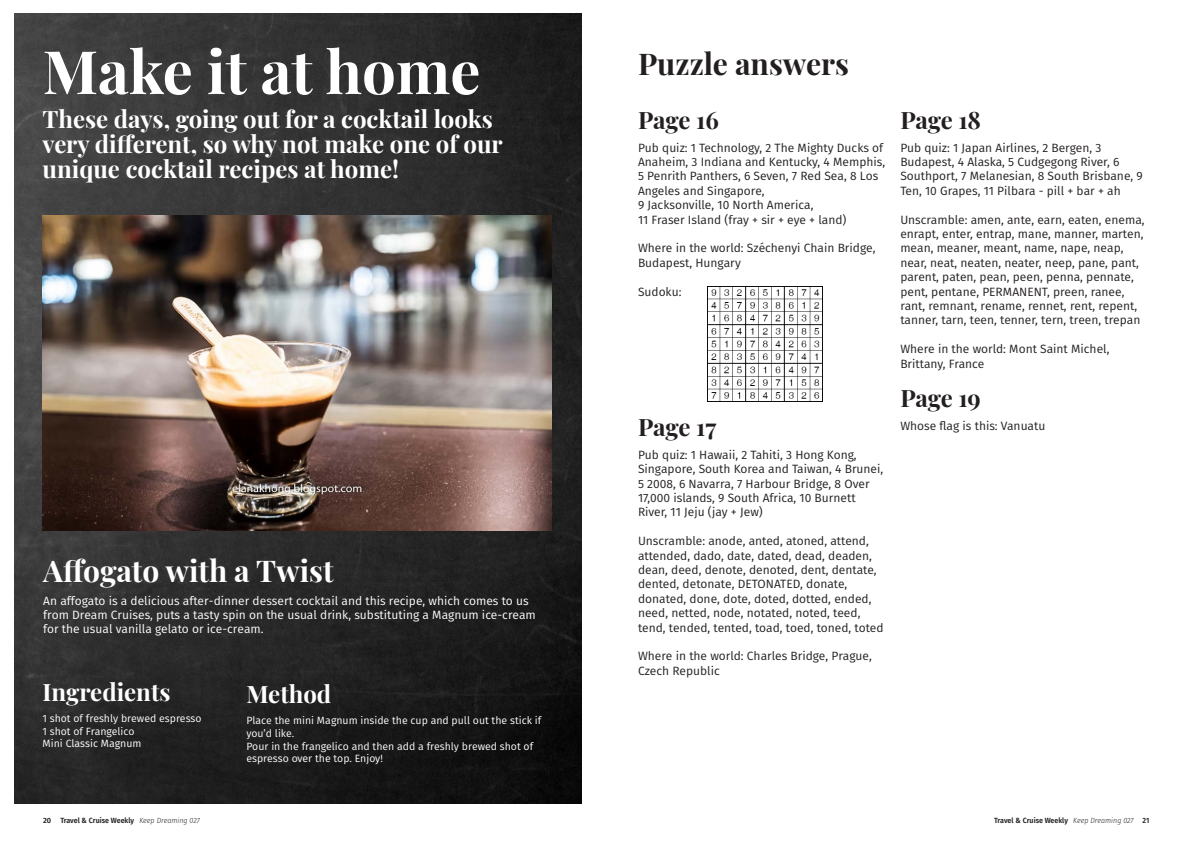
<style>
.page{position:relative;width:1191px;height:842px;background:#fff}
.page>*{position:absolute;margin:0;border:0;box-sizing:border-box;transform-origin:0 0}
.TCW_title{font:700 60px "Playfair Display";color:#fff}
.TCW_headline{font:700 30px "Playfair Display";color:#fff}
.TCW_headline-2{font:700 30px "Playfair Display";color:#231f20}
.TCW_mini_head{font:700 24px/25px "Playfair Display";color:#fff}
.TCW_mini_head-2{font:700 24px "Playfair Display";letter-spacing:-.005em;color:#231f20}
.TCW_body{font:12px/14.4px "Fira Sans";color:#231f20}
.TCW_body-2{font:12px/14.4px "Fira Sans";color:#fff}
.TCW_body-3{font:10.5px/12.6px "Fira Sans";color:#fff}
.t1{font:600 7.5px "Fira Sans";color:#231f20}
.t2{font:600 7.5px "Fira Sans";color:#231f20;scale:.95 1}
.s1{font-weight:300;font-style:italic}
</style>
<div class="page">
<img style="left:14px;top:14px;width:567px;height:789px">
<img style="left:43px;top:215px;width:508px;height:315px">
<img style="left:707px;top:287px;width:115px;height:115px">
<p class="TCW_title" style="left:43px;top:24px;width:439px">Make it at home</p>
<p class="TCW_mini_head" style="left:43px;top:104px;width:462px">These days, going out for a cocktail looks very different, so why not make one of our unique cocktail recipes at home!</p>
<p class="TCW_headline" style="left:43px;top:547px;width:292px">Affogato with a Twist</p>
<p class="TCW_body-2" style="left:43px;top:593px;width:494px">An affogato is a delicious after-dinner dessert cocktail and this recipe, which comes to us from Dream Cruises, puts a tasty spin on the usual drink, substituting a Magnum ice-cream for the usual vanilla gelato or ice-cream.</p>
<p class="TCW_mini_head" style="left:43px;top:677px;width:129px">Ingredients</p>
<p class="TCW_body-3" style="left:43px;top:712px;width:160px">1 shot of freshly brewed espresso</p>
<p class="TCW_body-3" style="left:43px;top:724px;width:94px">1 shot of Frangelico</p>
<p class="TCW_body-3" style="left:43px;top:737px;width:100px">Mini Classic Magnum</p>
<p class="TCW_mini_head" style="left:246px;top:680px;width:86px">Method</p>
<p class="TCW_body-3" style="left:246px;top:714px;width:296px">Place the mini Magnum inside the cup and pull out the stick if you’d like.</p>
<p class="TCW_body-3" style="left:246px;top:739px;width:288px">Pour in the frangelico and then add a freshly brewed shot of espresso over the top. Enjoy!</p>
<p class="TCW_headline-2" style="left:638px;top:40px;width:212px">Puzzle answers</p>
<p class="TCW_mini_head-2" style="left:638px;top:101px;width:82px">Page 16</p>
<p class="TCW_body" style="left:638px;top:140px;width:249px">Pub quiz: 1 Technology, 2 The Mighty Ducks of Anaheim, 3 Indiana and Kentucky, 4 Memphis, 5 Penrith Panthers, 6 Seven, 7 Red Sea, 8 Los Angeles and Singapore,<br>9 Jacksonville, 10 North America,<br>11 Fraser Island (fray + sir + eye + land)</p>
<p class="TCW_body" style="left:638px;top:241px;width:239px">Where in the world: Széchenyi Chain Bridge,<br>Budapest, Hungary</p>
<p class="TCW_body" style="left:638px;top:284px;width:45px">Sudoku:</p>
<p class="TCW_mini_head-2" style="left:638px;top:408px;width:80px">Page 17</p>
<p class="TCW_body" style="left:638px;top:447px;width:247px">Pub quiz: 1 Hawaii, 2 Tahiti, 3 Hong Kong, Singapore, South Korea and Taiwan, 4 Brunei, 5 2008, 6 Navarra, 7 Harbour Bridge, 8 Over 17,000 islands, 9 South Africa, 10 Burnett River, 11 Jeju (jay + Jew)</p>
<p class="TCW_body" style="left:638px;top:533px;width:247px">Unscramble: anode, anted, atoned, attend, attended, dado, date, dated, dead, deaden, dean, deed, denote, denoted, dent, dentate, dented, detonate, DETONATED, donate, donated, done, dote, doted, dotted, ended, need, netted, node, notated, noted, teed, tend, tended, tented, toad, toed, toned, toted</p>
<p class="TCW_body" style="left:638px;top:649px;width:235px">Where in the world: Charles Bridge, Prague,<br>Czech Republic</p>
<p class="TCW_mini_head-2" style="left:900px;top:101px;width:82px">Page 18</p>
<p class="TCW_body" style="left:900px;top:140px;width:244px">Pub quiz: 1 Japan Airlines, 2 Bergen, 3<br>Budapest, 4 Alaska, 5 Cudgegong River, 6<br>Southport, 7 Melanesian, 8 South Brisbane, 9<br>Ten, 10 Grapes, 11 Pilbara - pill + bar + ah</p>
<p class="TCW_body" style="left:900px;top:212px;width:246px">Unscramble: amen, ante, earn, eaten, enema, enrapt, enter, entrap, mane, manner, marten, mean, meaner, meant, name, nape, neap, near, neat, neaten, neater, neep, pane, pant, parent, paten, pean, peen, penna, pennate, pent, pentane, PERMANENT, preen, ranee, rant, remnant, rename, rennet, rent, repent, tanner, tarn, teen, tenner, tern, treen, trepan</p>
<p class="TCW_body" style="left:900px;top:342px;width:211px">Where in the world: Mont Saint Michel,<br>Brittany, France</p>
<p class="TCW_mini_head-2" style="left:900px;top:379px;width:82px">Page 19</p>
<p class="TCW_body" style="left:900px;top:418px;width:147px">Whose flag is this: Vanuatu</p>
<p class="t1" style="left:43px;top:814px;width:158px">20 Travel &amp; Cruise Weekly <span class="s1">Keep Dreaming 027</span></p>
<p class="t2" style="left:994px;top:814px;width:165px">Travel &amp; Cruise Weekly <span class="s1">Keep Dreaming 027</span> 21</p>
</div>
